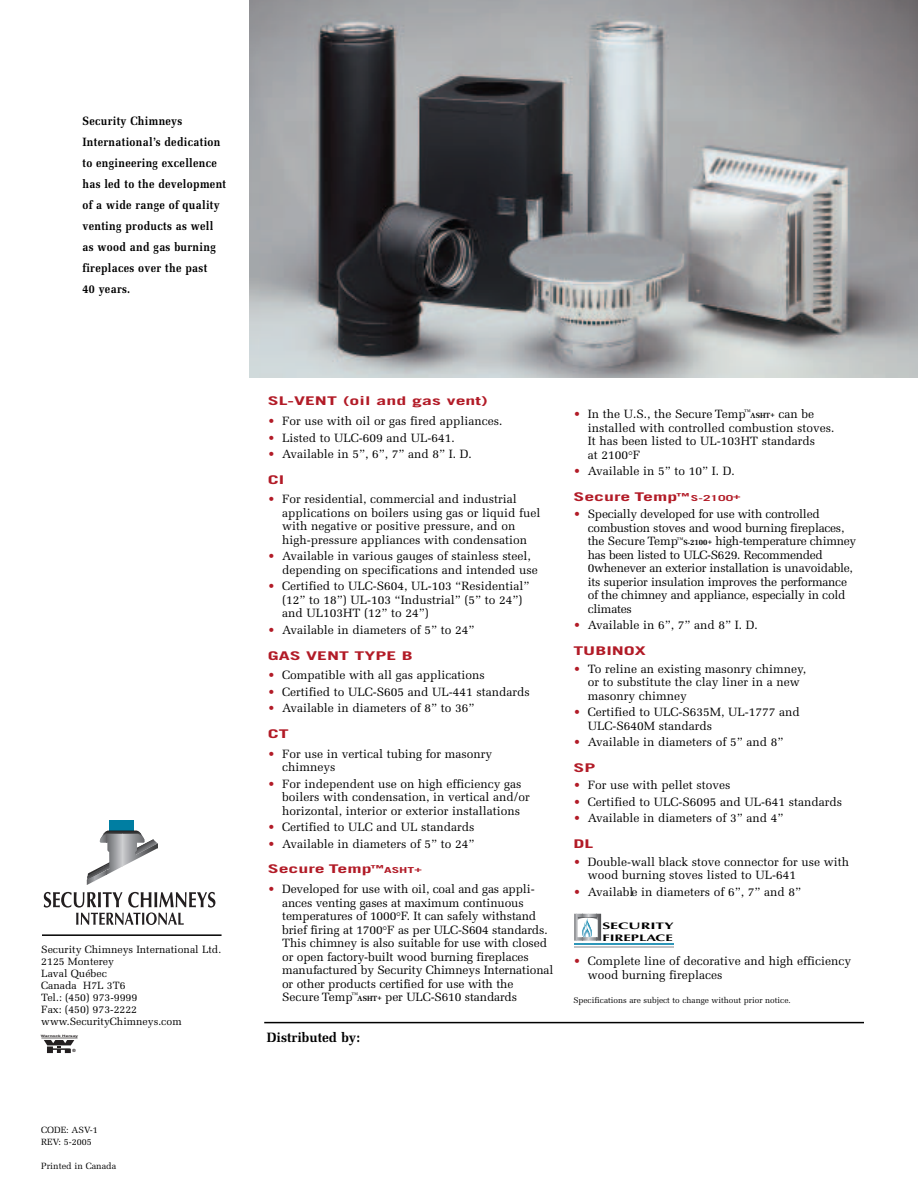
<style>
.page{position:relative;width:918px;height:1188px;background:#fff}
.page>*{position:absolute;margin:0;border:0;box-sizing:border-box;transform-origin:0 0}
.t1{font:700 13.5px "Melior";color:#000}
.t2{font:12px/13.5px "Melior";color:#000}
.t3{font:12px/13.5px "Melior";letter-spacing:-.02em;color:#000}
.t4{font:700 12px/21px "Melior";letter-spacing:.03em;color:#000;scale:.9 1}
.t5{font:700 12px "Trade Gothic";color:#b21b27;scale:1.65 1}
.t6{font:10.5px/12px "Melior";color:#000}
.t7{font:700 9.45px/11.2px "Optima";color:#000;scale:1.66 1}
.t8{font:9px/12px "Melior";color:#000}
.t9{font:8.25px "Melior";color:#000}
.t10{font:700 7.5px "Melior";color:#000;scale:.95 1}
.t11{font:700 4.35px "Helvetica";color:#231f20}
.t12{font:700 3.15px "Helvetica";letter-spacing:.02em;color:#231f20;scale:1.5 1}
.s1{color:#b21b27}
.s2{font-size:8.25px}
.s3{font-size:7.5px}
.s4{font-weight:700;font-size:7.5px}
.s5{font-weight:400;font-size:12px}
.s6{font-weight:700;font-size:8.25px}
</style>
<div class="page">
<img style="left:250px;top:0;width:667px;height:378px">
<img style="left:917px;top:0;width:1px;height:378px">
<div style="left:109px;top:820px;width:25px;height:18px;background:#007ea2"></div>
<img style="left:103px;top:831px;width:38px;height:3px">
<img style="left:87px;top:834px;width:71px;height:51px">
<hr style="left:158px;top:834px;width:1px;height:51px;background:#1a1a1a">
<svg style="left:44px;top:892px;width:171px;height:33px"></svg>
<svg style="left:44px;top:1040px;width:30px;height:13px"></svg>
<hr style="left:41px;top:1038px;width:37px;height:1px;background:#231f20">
<hr style="left:42px;top:934px;width:180px;height:2px;background:#000">
<hr style="left:574px;top:943px;width:100px;height:2px;background:#2f97b9">
<hr style="left:574px;top:946px;width:100px;height:2px;background:#c2c3c6">
<img style="left:574px;top:914px;width:27px;height:27px">
<hr style="left:264px;top:1022px;width:600px;height:1px;background:#000">
<p class="t4" style="left:82px;top:111px;width:161px">Security Chimneys<br>International’s dedication to engineering excellence has led to the development of a wide range of quality venting products as well as wood and gas burning fireplaces over the past<br>40 years.</p>
<p class="t6" style="left:41px;top:943px;width:181px">Security Chimneys International Ltd.<br>2125 Monterey<br>Laval Québec<br>Canada H7L 3T6<br>Tel.: (450) 973-9999<br>Fax: (450) 973-2222 www.SecurityChimneys.com</p>
<p class="t12" style="left:41px;top:1035px;width:26px">Warnock Hersey</p>
<p class="t11" style="left:72px;top:1049px;width:5px">®</p>
<p class="t8" style="left:41px;top:1124px;width:58px">CODE: ASV-1<br>REV: 5-2005</p>
<p class="t8" style="left:41px;top:1160px;width:76px">Printed in Canada</p>
<p class="t5" style="left:268px;top:397px;width:135px">SL-VENT (oil and gas vent)</p>
<p class="t2" style="left:268px;top:414px;width:236px"><span class="s1">•</span> For use with oil or gas fired appliances.</p>
<p class="t2" style="left:268px;top:431px;width:189px"><span class="s1">•</span> Listed to ULC-609 and UL-641.</p>
<p class="t2" style="left:268px;top:447px;width:206px"><span class="s1">•</span> Available in 5”, 6”, 7” and 8” I. D.</p>
<p class="t5" style="left:268px;top:475px;width:12px">CI</p>
<p class="t2" style="left:282px;top:493px;width:260px;text-indent:-15px"><span class="s1">•</span> For residential, commercial and industrial applications on boilers using gas or liquid fuel with negative or positive pressure, and on high-pressure appliances with condensation</p>
<p class="t2" style="left:282px;top:550px;width:257px;text-indent:-15px"><span class="s1">•</span> Available in various gauges of stainless steel, depending on specifications and intended use</p>
<p class="t2" style="left:282px;top:580px;width:249px;text-indent:-15px"><span class="s1">•</span> Certified to ULC-S604, UL-103 “Residential” (12” to 18”) UL-103 “Industrial” (5” to 24”) and UL103HT (12” to 24”)</p>
<p class="t2" style="left:268px;top:623px;width:208px"><span class="s1">•</span> Available in diameters of 5” to 24”</p>
<p class="t5" style="left:268px;top:651px;width:90px">GAS VENT TYPE B</p>
<p class="t2" style="left:268px;top:668px;width:219px"><span class="s1">•</span> Compatible with all gas applications</p>
<p class="t2" style="left:268px;top:685px;width:264px"><span class="s1">•</span> Certified to ULC-S605 and UL-441 standards</p>
<p class="t2" style="left:268px;top:701px;width:208px"><span class="s1">•</span> Available in diameters of 8” to 36”</p>
<p class="t5" style="left:268px;top:729px;width:14px">CT</p>
<p class="t2" style="left:282px;top:747px;width:211px;text-indent:-15px"><span class="s1">•</span> For use in vertical tubing for masonry chimneys</p>
<p class="t2" style="left:282px;top:777px;width:249px;text-indent:-15px"><span class="s1">•</span> For independent use on high efficiency gas boilers with condensation, in vertical and/or horizontal, interior or exterior installations</p>
<p class="t2" style="left:268px;top:820px;width:208px"><span class="s1">•</span> Certified to ULC and UL standards</p>
<p class="t2" style="left:268px;top:837px;width:208px"><span class="s1">•</span> Available in diameters of 5” to 24”</p>
<p class="t5" style="left:268px;top:865px;width:95px">Secure Temp<sup>™</sup><span class="s2">ASHT</span><span class="s3">+</span></p>
<p class="t2" style="left:282px;top:882px;width:273px;text-indent:-14px"><span class="s1">•</span> Developed for use with oil, coal and gas appli&shy;ances venting gases at maximum continuous temperatures of 1000°F. It can safely withstand brief firing at 1700°F as per ULC-S604 standards.<br>This chimney is also suitable for use with closed or open factory-built wood burning fireplaces manufactured by Security Chimneys International or other products certified for use with the Secure Temp<sup>™</sup><span class="s4">ASHT+</span> per ULC-S610 standards</p>
<p class="t1" style="left:267px;top:1030px;width:95px">Distributed by:</p>
<p class="t2" style="left:573px;top:407px;width:179px"><span class="s1">•</span> In the U.S., the Secure Temp<sup>™</sup></p>
<p class="t10" style="left:750px;top:411px;width:69px">ASHT+ <span class="s5">can be</span></p>
<p class="t2" style="left:588px;top:421px;width:248px">installed with controlled combustion stoves.<br>It has been listed to UL-103HT standards<br>at 2100°F</p>
<p class="t2" style="left:573px;top:464px;width:163px"><span class="s1">•</span> Available in 5” to 10” I. D.</p>
<p class="t5" style="left:573px;top:492px;width:103px">Secure Temp<sup>™</sup><span class="s2">S-2100</span><span class="s3">+</span></p>
<p class="t3" style="left:588px;top:507px;width:270px;text-indent:-14px"><span class="s1">•</span> Specially developed for use with controlled combustion stoves and wood burning fireplaces, the Secure Temp<sup>™</sup><span class="s4">S-</span><span class="s6">2100</span><span class="s4">+</span> high-temperature chimney has been listed to ULC-S629. Recommended 0whenever an exterior installation is unavoidable, its superior insulation improves the performance of the chimney and appliance, especially in cold climates</p>
<p class="t2" style="left:573px;top:618px;width:186px"><span class="s1">•</span> Available in 6”, 7” and 8” I. D.</p>
<p class="t5" style="left:573px;top:646px;width:46px">TUBINOX</p>
<p class="t2" style="left:588px;top:662px;width:220px;text-indent:-15px"><span class="s1">•</span> To reline an existing masonry chimney, or to substitute the clay liner in a new masonry chimney</p>
<p class="t2" style="left:588px;top:705px;width:213px;text-indent:-15px"><span class="s1">•</span> Certified to ULC-S635M, UL-1777 and<br>ULC-S640M standards</p>
<p class="t2" style="left:573px;top:735px;width:212px"><span class="s1">•</span> Available in diameters of 5” and 8”</p>
<p class="t5" style="left:573px;top:763px;width:15px">SP</p>
<p class="t2" style="left:573px;top:778px;width:159px"><span class="s1">•</span> For use with pellet stoves</p>
<p class="t2" style="left:573px;top:795px;width:270px"><span class="s1">•</span> Certified to ULC-S6095 and UL-641 standards</p>
<p class="t2" style="left:573px;top:811px;width:212px"><span class="s1">•</span> Available in diameters of 3” and 4”</p>
<p class="t5" style="left:573px;top:839px;width:13px">DL</p>
<p class="t2" style="left:588px;top:855px;width:263px;text-indent:-15px"><span class="s1">•</span> Double-wall black stove connector for use with wood burning stoves listed to UL-641</p>
<p class="t2" style="left:573px;top:885px;width:229px"><span class="s1">•</span> Available in diameters of 6”, 7” and 8”</p>
<p class="t7" style="left:602px;top:921px;width:45px">SECURITY<br>FIREPLACE</p>
<p class="t2" style="left:588px;top:954px;width:265px;text-indent:-15px"><span class="s1">•</span> Complete line of decorative and high efficiency wood burning fireplaces</p>
<p class="t9" style="left:573px;top:995px;width:219px">Specifications are subject to change without prior notice.</p>
</div>
